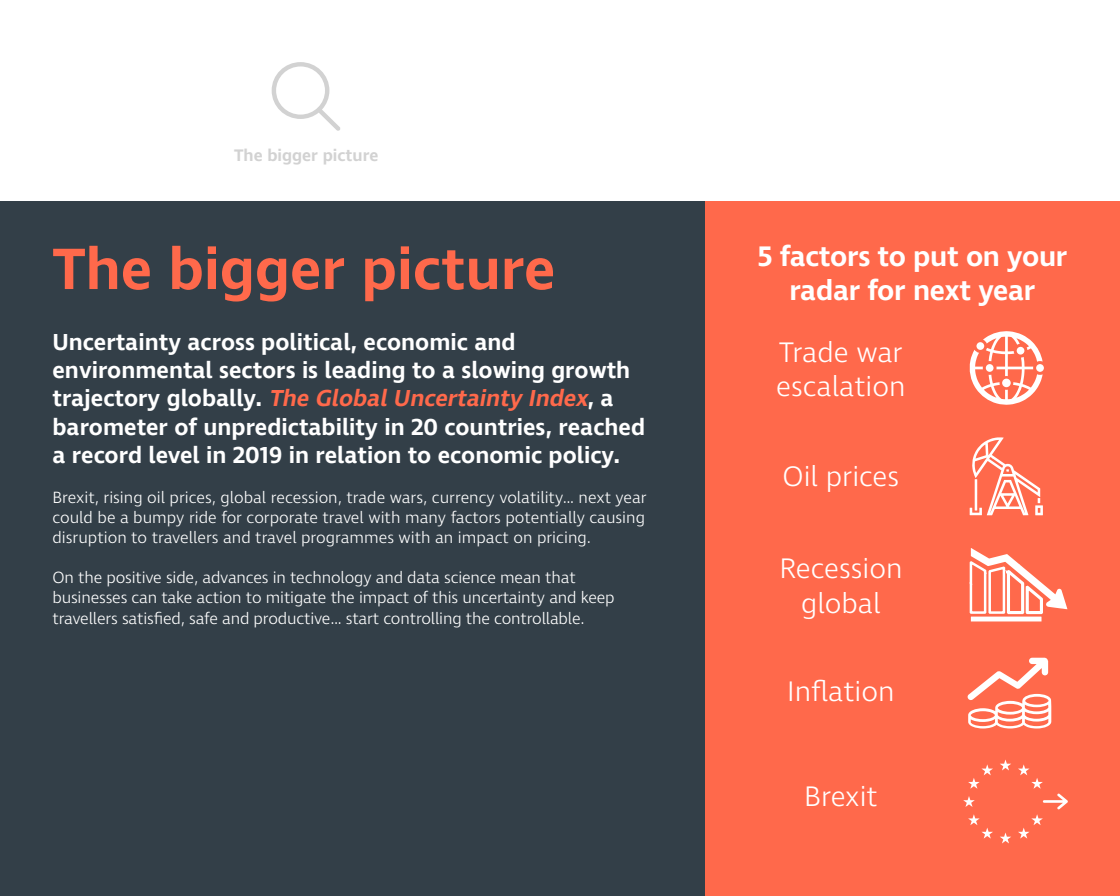
<style>
.page{position:relative;width:1120px;height:896px;background:#fff}
.page>*{position:absolute;margin:0;border:0;box-sizing:border-box;transform-origin:0 0}
.t1{font:600 59.5px "Ingra";color:#ff694b}
.t2{font:300 28.88px/34.6px "Ingra";color:#fff}
.t3{font:600 28.88px/34.6px "Ingra";letter-spacing:-.01em;color:#fff;text-align:center}
.t4{font:600 23.62px/28.3px "Ingra";color:#fff}
.t5{font:600 17.06px "Ingra";color:#d2d2d2}
.t6{font:300 16.62px/19.9px "Ingra";letter-spacing:-.01em;color:#fff;text-align:justify}
.s1{font-style:italic;color:#ff694b}
</style>
<div class="page">
<div style="left:0;top:201px;width:705px;height:695px;background:#333f48"></div>
<div style="left:705px;top:201px;width:415px;height:695px;background:#ff694b"></div>
<svg style="left:970px;top:437px;width:73px;height:78px"></svg>
<svg style="left:967px;top:658px;width:84px;height:71px"></svg>
<svg style="left:969px;top:331px;width:74px;height:74px"></svg>
<svg style="left:1000px;top:760px;width:11px;height:11px"></svg>
<svg style="left:1000px;top:832px;width:11px;height:12px"></svg>
<svg style="left:968px;top:814px;width:25px;height:25px"></svg>
<svg style="left:963px;top:796px;width:12px;height:11px"></svg>
<svg style="left:968px;top:764px;width:25px;height:25px"></svg>
<svg style="left:1018px;top:764px;width:50px;height:75px"></svg>
<svg style="left:969px;top:548px;width:98px;height:73px"></svg>
<svg style="left:272px;top:62px;width:68px;height:69px"></svg>
<p class="t5" style="left:234px;top:144px;width:146px">The bigger picture</p>
<h1 class="t1" style="left:52px;top:232px;width:505px">The bigger picture</h1>
<p class="t4" style="left:52px;top:329px;width:594px">Uncertainty across political, economic and environmental sectors is leading to a slowing growth t r aj e c t o ry g l o b a l ly . <span class="s1">The GlobalUncertainty Index</span>, a barometer of unpredictability in 20 countries, reached a record level in 2019 in relation to economic policy.</p>
<p class="t6" style="left:52px;top:488px;width:596px">Brexit, rising oil prices, global recession, trade wars, currency volatility… next year could be a bumpy ride for corporate travel with many factors potentially causing disruption to travellers and travel programmes with an impact on pricing.</p>
<p class="t6" style="left:52px;top:568px;width:564px;line-height:20.5px;text-align:left">On the positive side, advances in technology and data science mean that businesses can take action to mitigate the impact of this uncertainty and keep travellers satisfied, safe and productive… start controlling the controllable.</p>
<h2 class="t3" style="left:758px;top:240px;width:311px">5 factors to put on your radar for next year</h2>
<h2 class="t2" style="left:776px;top:336px;width:131px">Trade war escalation</h2>
<h2 class="t2" style="left:783px;top:461px;width:118px">Oil prices</h2>
<h2 class="t2" style="left:779px;top:553px;width:125px;text-align:center">Recession global</h2>
<h2 class="t2" style="left:787px;top:676px;width:109px">Inflation</h2>
<h2 class="t2" style="left:804px;top:780px;width:75px">Brexit</h2>
</div>
